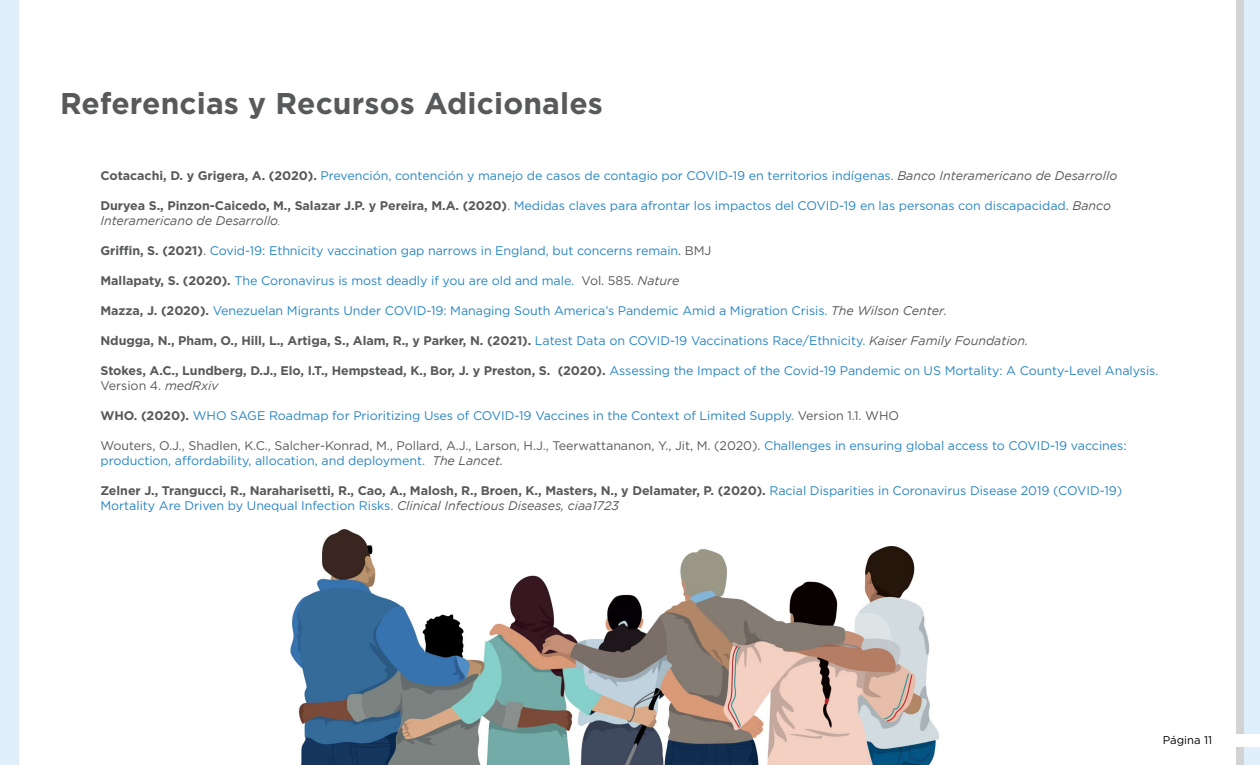
<style>
.page{position:relative;width:1260px;height:765px;background:#fff}
.page>*{position:absolute;margin:0;border:0;box-sizing:border-box;transform-origin:0 0}
.t1{font:700 30px "Gotham Pro";letter-spacing:.005em;color:#58595b}
.t2{font:12.5px/15px "Gotham Pro";letter-spacing:-.005em;color:#2986c4}
.t3{font:700 12.5px/15px "Gotham Pro";letter-spacing:-.005em;color:#58595b}
.t4{font:11.25px "Gotham Pro";color:#000}
.s1{font-weight:700;color:#58595b}
.s2{font-family:"Gotham";font-style:italic;color:#58595b}
.s3{color:#58595b}
.s4{font-family:"Gotham";font-weight:300;font-style:italic;color:#58595b}
.s5{font-weight:400;color:#2986c4}
.s6{font-family:"Gotham";font-weight:400;font-style:italic}
</style>
<div class="page">
<div style="left:1237px;top:0;width:23px;height:765px;background:#dfeffb"></div>
<div style="left:0;top:0;width:19px;height:765px;background:#dfeffb"></div>
<div style="left:1237px;top:0;width:7px;height:765px;background:#d1d3d4"></div>
<div style="left:1161px;top:735px;width:99px;height:12px;background:#fff"></div>
<img style="left:290px;top:529px;width:649px;height:236px">
<h1 class="t1" style="left:60px;top:86px;width:544px">Referencias y Recursos Adicionales</h1>
<p class="t2" style="left:101px;top:169px;width:1018px"><span class="s1">Cotacachi, D. y Grigera, A. (2020).</span> Prevención, contención y manejo de casos de contagio por COVID-19 en territorios indígenas. <span class="s2">Banco Interamericano de Desarrollo</span></p>
<p class="t2" style="left:101px;top:199px;width:1012px"><span class="s1">Duryea S., Pinzon-Caicedo, M., Salazar J.P. y Pereira, M.A. (2020)</span><span class="s3">.</span> Medidas claves para afrontar los impactos del COVID-19 en las personas con discapacidad<span class="s3">.</span> <span class="s2">Banco<br>Interamericano de Desarrollo</span><span class="s4">.</span></p>
<p class="t2" style="left:101px;top:244px;width:613px"><span class="s1">Griffin, S. (2021)</span><span class="s3">.</span> Covid-19: Ethnicity vaccination gap narrows in England, but concerns remain<span class="s3">. BMJ</span></p>
<p class="t2" style="left:101px;top:274px;width:580px"><span class="s1">Mallapaty, S. (2020).</span> The Coronavirus is most deadly if you are old and male. <span class="s3">Vol. 585.</span> <span class="s2">Nature</span></p>
<p class="t2" style="left:101px;top:304px;width:848px"><span class="s1">Mazza, J. (2020).</span> Venezuelan Migrants Under COVID-19: Managing South America’s Pandemic Amid a Migration Crisis. <span class="s2">The Wilson Center.</span></p>
<p class="t3" style="left:101px;top:333px;width:929px">Ndugga, N., Pham, O., Hill, L., Artiga, S., Alam, R., y Parker, N. (2021). <span class="s5">Latest Data on COVID-19 Vaccinations Race/Ethnicity.</span> <span class="s6">Kaiser Family Foundation.</span></p>
<p class="t2" style="left:101px;top:364px;width:1059px"><span class="s1">Stokes, A.C., Lundberg, D.J., Elo, I.T., Hempstead, K., Bor, J. y Preston, S. (2020).</span> Assessing the Impact of the Covid-19 Pandemic on US Mortality: A County-Level Analysis.<br><span class="s3">Version 4.</span> <span class="s2">medRxiv</span></p>
<p class="t2" style="left:101px;top:409px;width:800px"><span class="s1">WHO. (2020).</span> WHO SAGE Roadmap for Prioritizing Uses of COVID-19 Vaccines in the Context of Limited Supply. <span class="s3">Version 1.1. WHO</span></p>
<p class="t2" style="left:101px;top:439px;width:1028px"><span class="s3">Wouters, O.J., Shadlen, K.C., Salcher-Konrad, M., Pollard, A.J., Larson, H.J., Teerwattananon, Y., Jit, M. (2020).</span> Challenges in ensuring global access to COVID-19 vaccines: production, affordability, allocation, and deployment. <span class="s2">The Lancet.</span></p>
<p class="t3" style="left:101px;top:483px;width:1023px">Zelner J., Trangucci, R., Naraharisetti, R., Cao, A., Malosh, R., Broen, K., Masters, N., y Delamater, P. (2020). <span class="s5">Racial Disparities in Coronavirus Disease 2019 (COVID-19)<br>Mortality Are Driven by Unequal Infection Risks.</span> <span class="s6">Clinical Infectious Diseases, ciaa1723</span></p>
<p class="t4" style="left:1163px;top:734px;width:51px">Página 11</p>
</div>
